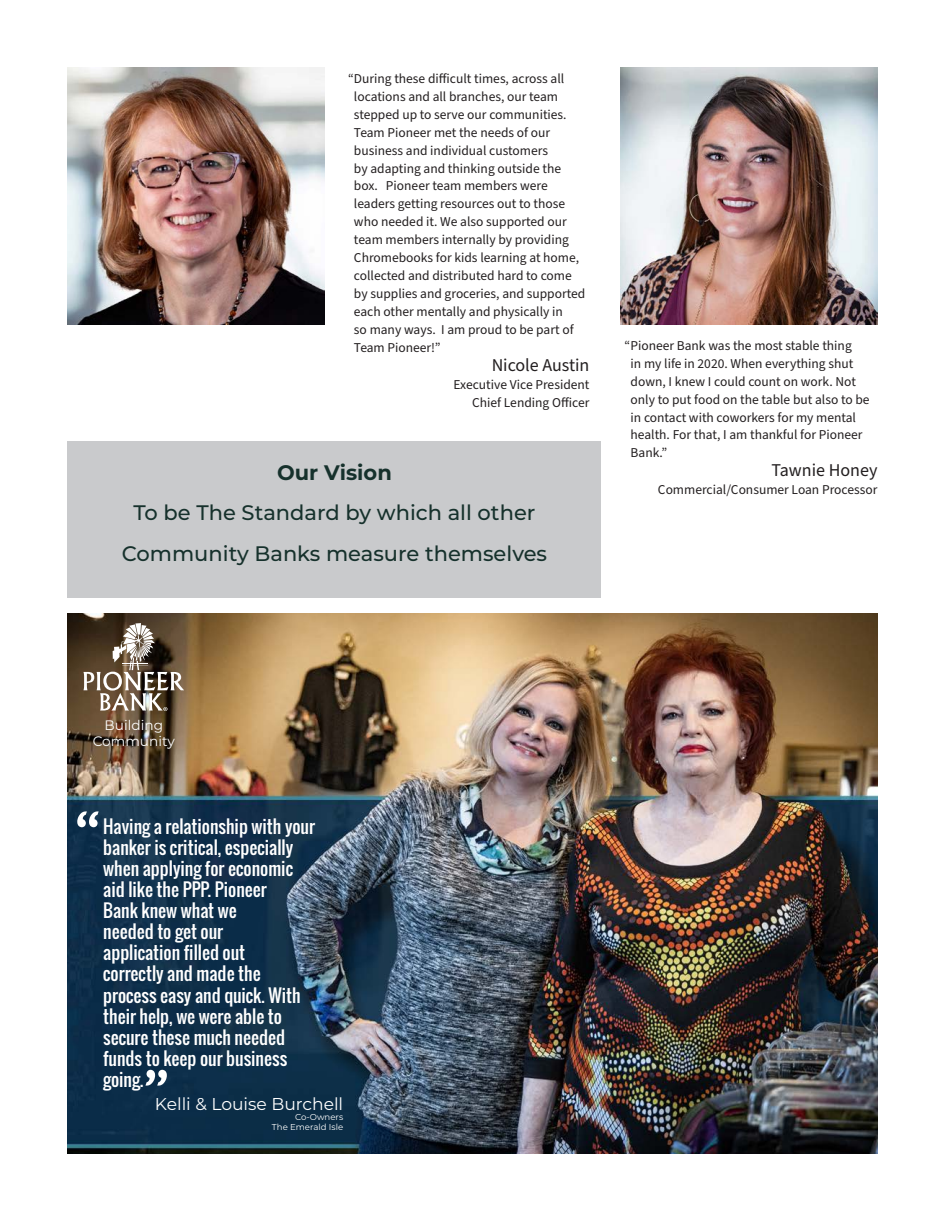
<style>
.page{position:relative;width:945px;height:1215px;background:#fff}
.page>*{position:absolute;margin:0;border:0;box-sizing:border-box;transform-origin:0 0}
.t1{font:63.3px "Nova Mono";color:#fff}
.t2{font:500 21px/40.5px "Montserrat";color:#16312c;text-align:center}
.t3{font:700 21px "Montserrat";color:#16312c}
.t4{font:18px "Source Sans Pro";color:#231f20}
.t5{font:17.55px/21.1px "Oswald";color:#fff}
.t6{font:17.1px "Montserrat";color:#fff}
.t7{font:13.65px/16.5px "Montserrat";color:#fff;text-align:center}
.t8{font:13.5px/18px "Source Sans Pro";color:#231f20}
.t9{font:8.55px/10.4px "Montserrat";color:#fff;text-align:right}
</style>
<div class="page">
<img style="left:68px;top:614px;width:810px;height:540px">
<svg style="left:83px;top:623px;width:101px;height:88px"></svg>
<div style="left:68px;top:441px;width:534px;height:157px;background:#c9cacc"></div>
<img style="left:67px;top:68px;width:258px;height:257px">
<img style="left:620px;top:68px;width:258px;height:257px">
<p class="t8" style="left:354px;top:69px;width:233px;text-indent:-6px">“During these difficult times, across all locations and all branches, our team stepped up to serve our communities.<br>Team Pioneer met the needs of our business and individual customers<br>by adapting and thinking outside the box. Pioneer team members were leaders getting resources out to those who needed it. We also supported our team members internally by providing Chromebooks for kids learning at home, collected and distributed hard to come by supplies and groceries, and supported each other mentally and physically in<br>so many ways. I am proud to be part of Team Pioneer!”</p>
<h3 class="t4" style="left:492px;top:353px;width:99px">Nicole Austin</h3>
<p class="t8" style="left:454px;top:375px;width:137px;text-align:right">Executive Vice President<br>Chief Lending Officer</p>
<h2 class="t3" style="left:277px;top:457px;width:116px">Our Vision</h2>
<h2 class="t2" style="left:122px;top:492px;width:427px">To be The Standard by which all other<br>Community Banks measure themselves</h2>
<p class="t8" style="left:631px;top:336px;width:241px;text-indent:-6px">“Pioneer Bank was the most stable thing<br>in my life in 2020. When everything shut down, I knew I could count on work. Not only to put food on the table but also to be in contact with coworkers for my mental health. For that, I am thankful for Pioneer Bank.”</p>
<h3 class="t4" style="left:772px;top:458px;width:107px">Tawnie Honey</h3>
<p class="t8" style="left:658px;top:480px;width:221px">Commercial/Consumer Loan Processor</p>
<p class="t7" style="left:93px;top:716px;width:84px">Building<br>Community</p>
<h1 class="t1" style="left:70px;top:790px;width:37px">“</h1>
<p class="t5" style="left:103px;top:816px;width:213px">Having a relationship with your banker is critical, especially when applying for economic aid like the PPP. Pioneer<br>Bank knew what we<br>needed to get our<br>application filled out<br>correctly and made the process easy and quick. With their help, we were able to secure these much needed funds to keep our business going.</p>
<h1 class="t1" style="left:174px;top:1107px;width:37px;rotate:-180deg">“</h1>
<p class="t6" style="left:155px;top:1092px;width:190px">Kelli &amp; Louise Burchell</p>
<p class="t9" style="left:272px;top:1112px;width:73px">Co-Owners<br>The Emerald Isle</p>
</div>
